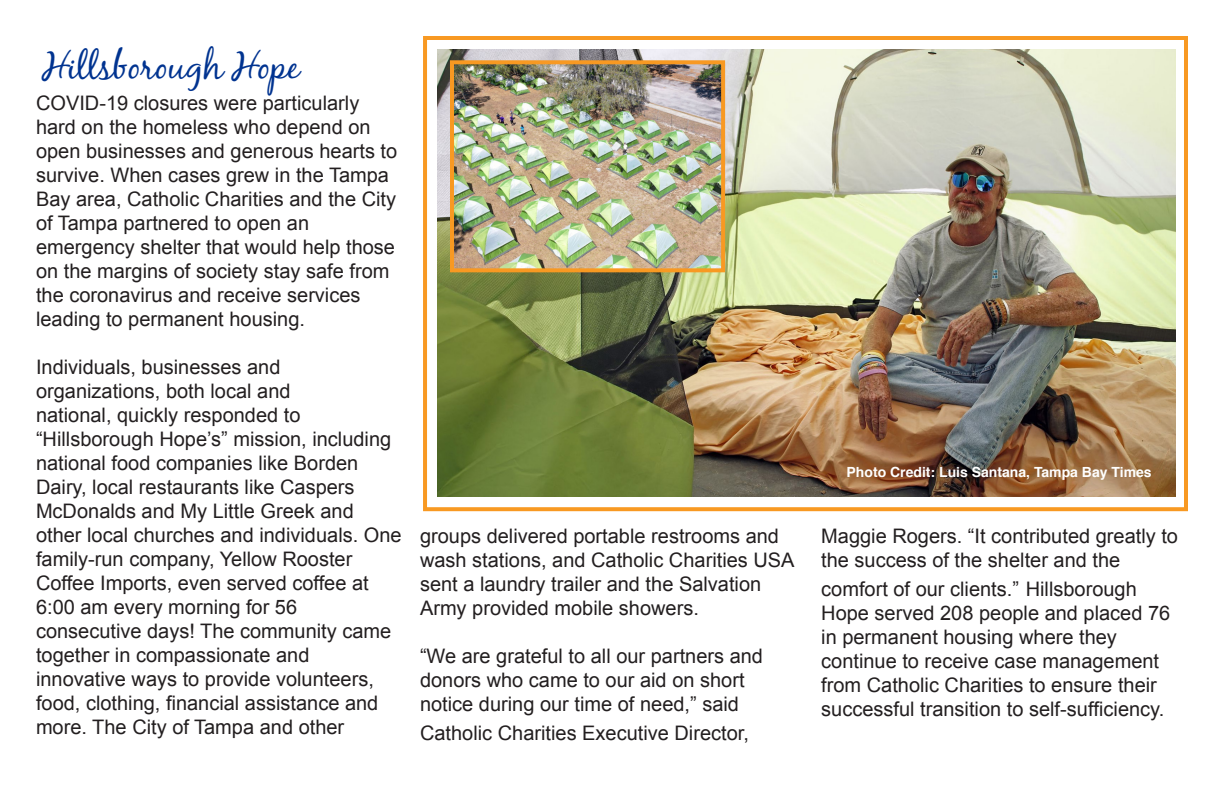
<style>
.page{position:relative;width:1224px;height:792px;background:#fff}
.page>*{position:absolute;margin:0;border:0;box-sizing:border-box;transform-origin:0 0}
.t1{font:36px "Black Jack";color:#003390}
.t2{font:20px/24px "Arial";color:#231f20}
.t3{font:700 14px "Helvetica";color:#fff}
</style>
<div class="page">
<img style="left:438px;top:49px;width:738px;height:447px">
<div style="left:423px;top:36px;width:765px;height:475px;border:4px solid #f89922"></div>
<img style="left:455px;top:65px;width:265px;height:202px">
<div style="left:450px;top:60px;width:275px;height:212px;border:4px solid #f89922"></div>
<p class="t1" style="left:43px;top:44px;width:258px">Hillsborough Hope</p>
<p class="t2" style="left:36px;top:91px;width:363px">COVID-19 closures were particularly hard on the homeless who depend on open businesses and generous hearts to survive. When cases grew in the Tampa Bay area, Catholic Charities and the City of Tampa partnered to open an</p>
<p class="t2" style="left:36px;top:235px;width:361px">emergency shelter that would help those on the margins of society stay safe from the coronavirus and receive services leading to permanent housing.</p>
<p class="t2" style="left:36px;top:355px;width:246px">Individuals, businesses and</p>
<p class="t2" style="left:36px;top:379px;width:256px">organizations, both local and</p>
<p class="t2" style="left:36px;top:403px;width:266px">national, quickly responded to</p>
<p class="t2" style="left:36px;top:427px;width:357px">“Hillsborough Hope’s” mission, including national food companies like Borden<br>Dairy, local restaurants like Caspers</p>
<p class="t2" style="left:36px;top:499px;width:367px">McDonalds and My Little Greek and other local churches and individuals. One family-run company, Yellow Rooster</p>
<p class="t2" style="left:36px;top:571px;width:334px">Coffee Imports, even served coffee at<br>6:00 am every morning for 56</p>
<p class="t2" style="left:36px;top:619px;width:357px">consecutive days! The community came together in compassionate and</p>
<p class="t2" style="left:36px;top:667px;width:344px">innovative ways to provide volunteers, food, clothing, financial assistance and more. The City of Tampa and other</p>
<p class="t2" style="left:420px;top:524px;width:376px">groups delivered portable restrooms and wash stations, and Catholic Charities USA sent a laundry trailer and the Salvation Army provided mobile showers.</p>
<p class="t2" style="left:420px;top:644px;width:345px">“We are grateful to all our partners and donors who came to our aid on short</p>
<p class="t2" style="left:420px;top:692px;width:321px">notice during our time of need,” said</p>
<p class="t2" style="left:420px;top:721px;width:331px">Catholic Charities Executive Director,</p>
<p class="t3" style="left:847px;top:460px;width:307px">Photo Credit: Luis Santana, Tampa Bay Times</p>
<p class="t2" style="left:821px;top:524px;width:358px">Maggie Rogers. “It contributed greatly to the success of the shelter and the</p>
<p class="t2" style="left:821px;top:577px;width:351px">comfort of our clients.” Hillsborough<br>Hope served 208 people and placed 76 in permanent housing where they</p>
<p class="t2" style="left:821px;top:649px;width:345px">continue to receive case management from Catholic Charities to ensure their successful transition to self-sufficiency.</p>
</div>
